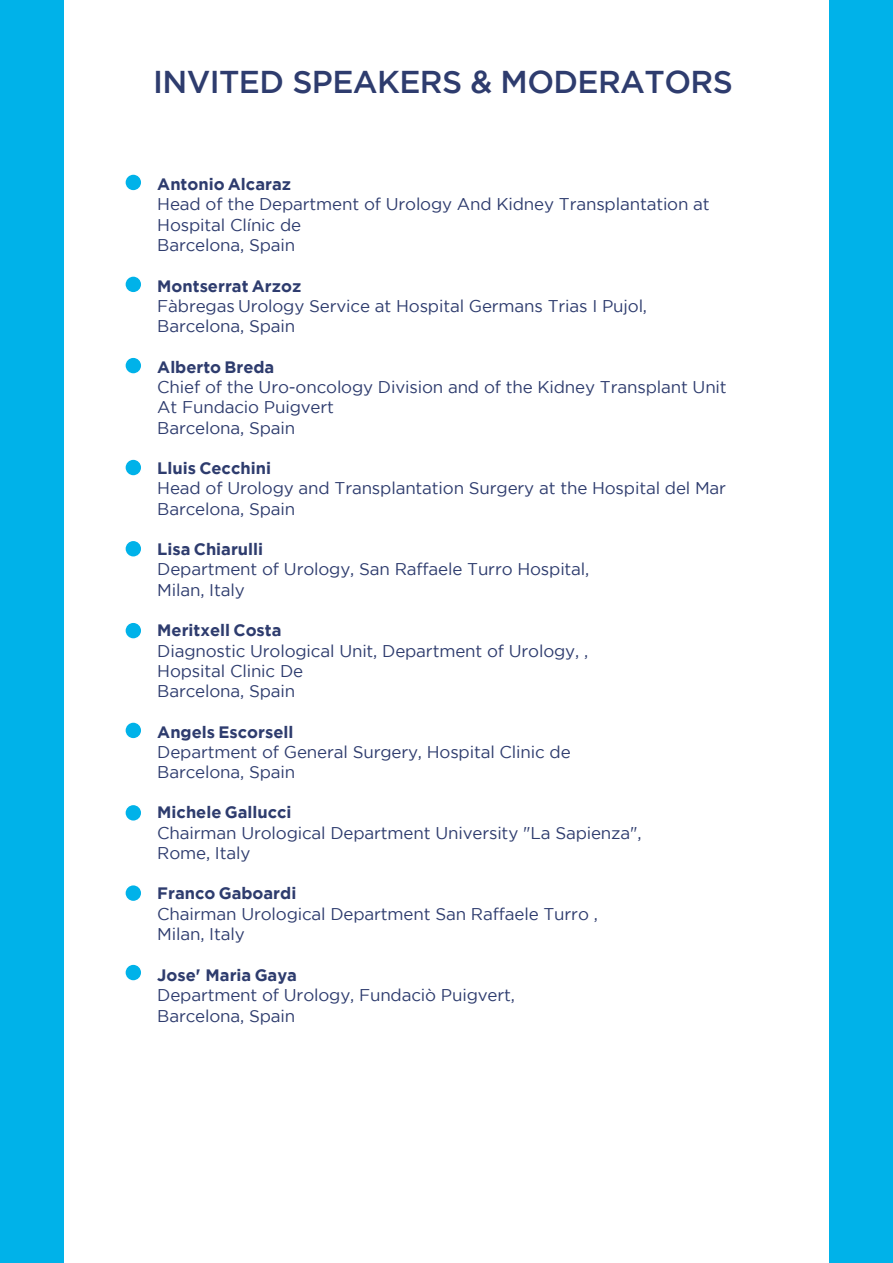
<style>
.page{position:relative;width:893px;height:1263px;background:#fff}
.page>*{position:absolute;margin:0;border:0;box-sizing:border-box;transform-origin:0 0}
.t1{font:500 31.5px "Gotham";letter-spacing:-.02em;color:#2e3c6e}
.t2{font:16.95px/20.4px "Gotham";letter-spacing:-.01em;color:#2e3c6e}
.t3{font:700 16.5px "Gotham";color:#2e3c6e}
</style>
<div class="page">
<div style="left:0;top:0;width:64px;height:1263px;background:#00b2e9"></div>
<div style="left:829px;top:0;width:64px;height:1263px;background:#00b2e9"></div>
<div style="left:125px;top:174px;width:17px;height:17px;background:#00b2e9;border-radius:50%"></div>
<div style="left:124px;top:173px;width:19px;height:19px;border:2px solid #fff;border-radius:50%"></div>
<div style="left:125px;top:276px;width:17px;height:17px;background:#00b2e9;border-radius:50%"></div>
<div style="left:124px;top:275px;width:19px;height:19px;border:2px solid #fff;border-radius:50%"></div>
<div style="left:125px;top:357px;width:17px;height:17px;background:#00b2e9;border-radius:50%"></div>
<div style="left:124px;top:356px;width:19px;height:19px;border:2px solid #fff;border-radius:50%"></div>
<div style="left:125px;top:459px;width:17px;height:17px;background:#00b2e9;border-radius:50%"></div>
<div style="left:124px;top:458px;width:19px;height:19px;border:2px solid #fff;border-radius:50%"></div>
<div style="left:125px;top:540px;width:17px;height:17px;background:#00b2e9;border-radius:50%"></div>
<div style="left:124px;top:539px;width:19px;height:19px;border:2px solid #fff;border-radius:50%"></div>
<div style="left:125px;top:622px;width:17px;height:17px;background:#00b2e9;border-radius:50%"></div>
<div style="left:124px;top:621px;width:19px;height:19px;border:2px solid #fff;border-radius:50%"></div>
<div style="left:125px;top:722px;width:17px;height:17px;background:#00b2e9;border-radius:50%"></div>
<div style="left:124px;top:721px;width:19px;height:19px;border:2px solid #fff;border-radius:50%"></div>
<div style="left:125px;top:804px;width:17px;height:17px;background:#00b2e9;border-radius:50%"></div>
<div style="left:124px;top:803px;width:19px;height:19px;border:2px solid #fff;border-radius:50%"></div>
<div style="left:125px;top:885px;width:17px;height:17px;background:#00b2e9;border-radius:50%"></div>
<div style="left:124px;top:884px;width:19px;height:18px;border:2px solid #fff;border-radius:50%"></div>
<div style="left:125px;top:964px;width:17px;height:17px;background:#00b2e9;border-radius:50%"></div>
<div style="left:124px;top:963px;width:19px;height:19px;border:2px solid #fff;border-radius:50%"></div>
<h1 class="t1" style="left:153px;top:64px;width:581px">INVITED SPEAKERS &amp; MODERATORS</h1>
<p class="t3" style="left:157px;top:174px;width:135px">Antonio Alcaraz</p>
<p class="t2" style="left:157px;top:194px;width:554px">Head of the Department of Urology And Kidney Transplantation at<br>Hospital Clínic de<br>Barcelona, Spain</p>
<p class="t3" style="left:157px;top:276px;width:145px">Montserrat Arzoz</p>
<p class="t2" style="left:157px;top:296px;width:491px">Fàbregas Urology Service at Hospital Germans Trias I Pujol,<br>Barcelona, Spain</p>
<p class="t3" style="left:157px;top:357px;width:119px">Alberto Breda</p>
<p class="t2" style="left:157px;top:376px;width:571px">Chief of the Uro-oncology Division and of the Kidney Transplant Unit<br>At Fundacio Puigvert<br>Barcelona, Spain</p>
<p class="t3" style="left:157px;top:458px;width:115px">Lluis Cecchini</p>
<p class="t2" style="left:157px;top:478px;width:570px">Head of Urology and Transplantation Surgery at the Hospital del Mar<br>Barcelona, Spain</p>
<p class="t3" style="left:157px;top:539px;width:107px">Lisa Chiarulli</p>
<p class="t2" style="left:157px;top:559px;width:434px">Department of Urology, San Raffaele Turro Hospital,<br>Milan, Italy</p>
<p class="t3" style="left:157px;top:621px;width:126px">Meritxell Costa</p>
<p class="t2" style="left:157px;top:640px;width:432px">Diagnostic Urological Unit, Department of Urology, ,<br>Hopsital Clinic De<br>Barcelona, Spain</p>
<p class="t3" style="left:157px;top:722px;width:138px">Angels Escorsell</p>
<p class="t2" style="left:157px;top:741px;width:415px">Department of General Surgery, Hospital Clinic de<br>Barcelona, Spain</p>
<p class="t3" style="left:157px;top:803px;width:136px">Michele Gallucci</p>
<p class="t2" style="left:157px;top:822px;width:486px">Chairman Urological Department University "La Sapienza",<br>Rome, Italy</p>
<p class="t3" style="left:157px;top:884px;width:141px">Franco Gaboardi</p>
<p class="t2" style="left:157px;top:903px;width:442px">Chairman Urological Department San Raffaele Turro ,<br>Milan, Italy</p>
<p class="t3" style="left:157px;top:965px;width:141px">Jose' Maria Gaya</p>
<p class="t2" style="left:157px;top:985px;width:359px">Department of Urology, Fundaciò Puigvert,<br>Barcelona, Spain</p>
</div>
